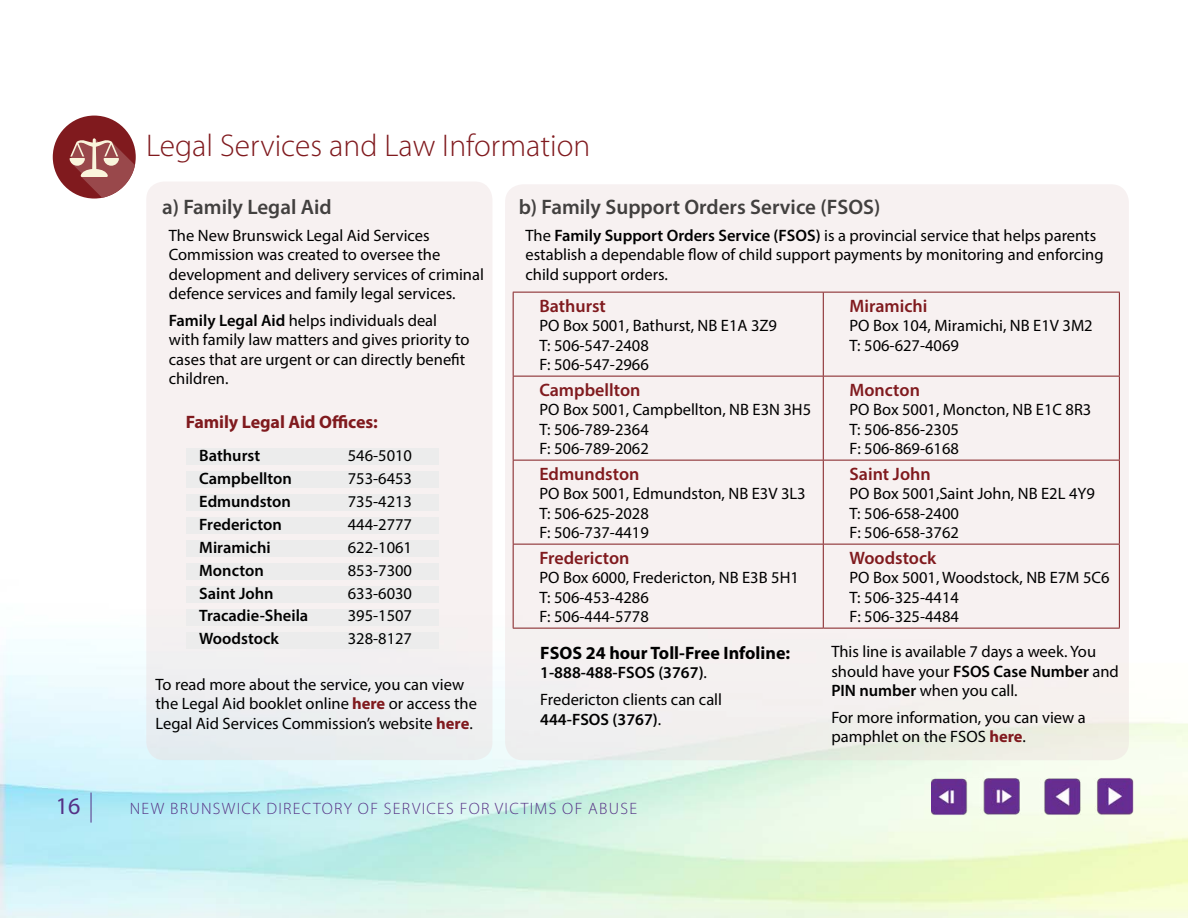
<style>
.page{position:relative;width:1188px;height:918px;background:#fff}
.page>*{position:absolute;margin:0;border:0;box-sizing:border-box;transform-origin:0 0}
.t1{font:300 31.5px "Myriad Pro";color:#801a1e}
.t2{font:24px "Myriad Pro";color:#553185}
.t3{font:600 21px "Myriad Pro";color:#42403f}
.t4{font:600 18px "Myriad Pro";color:#801a1e}
.t5{font:700 18px "Myriad Pro";color:#000}
.t6{font:700 18px "Myriad Pro";letter-spacing:-.005em;color:#801a1e}
.t7{font:16.5px/19.5px "Myriad Pro";color:#000}
.t8{font:600 16.5px "Myriad Pro";color:#000}
.t9{font:300 16.5px "Myriad Pro";letter-spacing:.08em;color:#553185}
.s1{font-weight:600}
.s2{font-weight:700;color:#801a1e}
.s3{font-weight:400}
</style>
<div class="page">
<img style="left:0;top:640px;width:1188px;height:278px">
<img style="left:932px;top:777px;width:202px;height:39px">
<hr style="left:91px;top:793px;width:1px;height:30px;background:#553185">
<div style="left:146px;top:182px;width:346px;height:578px;background:linear-gradient(to right,#f4f0f1,#f5f0f1);border-radius:18px"></div>
<div style="left:53px;top:116px;width:83px;height:83px;background:#801a1e;border-radius:50%"></div>
<svg style="left:69px;top:138px;width:66px;height:60px"></svg>
<div style="left:186px;top:448px;width:252px;height:17px;background:#ececec"></div>
<div style="left:186px;top:471px;width:252px;height:17px;background:#ececec"></div>
<div style="left:186px;top:494px;width:252px;height:17px;background:#ececec"></div>
<div style="left:186px;top:517px;width:252px;height:17px;background:#ececec"></div>
<div style="left:186px;top:540px;width:252px;height:17px;background:#ececec"></div>
<div style="left:186px;top:563px;width:252px;height:17px;background:#ececec"></div>
<div style="left:186px;top:586px;width:252px;height:17px;background:#ececec"></div>
<div style="left:186px;top:609px;width:252px;height:17px;background:#ececec"></div>
<div style="left:186px;top:632px;width:252px;height:17px;background:#ececec"></div>
<div style="left:505px;top:184px;width:624px;height:576px;background:#f7f1f1;border-radius:18px"></div>
<hr style="left:513px;top:292px;width:310px;height:1px;background:#801a1e">
<hr style="left:513px;top:292px;width:1px;height:84px;background:#801a1e">
<hr style="left:1119px;top:376px;width:1px;height:84px;background:#801a1e">
<hr style="left:513px;top:460px;width:1px;height:84px;background:#801a1e">
<hr style="left:1119px;top:544px;width:1px;height:84px;background:#801a1e">
<hr style="left:823px;top:628px;width:297px;height:1px;background:#801a1e">
<hr style="left:513px;top:376px;width:310px;height:1px;background:#801a1e">
<hr style="left:513px;top:376px;width:1px;height:84px;background:#801a1e">
<hr style="left:823px;top:376px;width:1px;height:84px;background:#801a1e">
<hr style="left:513px;top:460px;width:310px;height:1px;background:#801a1e">
<hr style="left:823px;top:292px;width:297px;height:1px;background:#801a1e">
<hr style="left:823px;top:292px;width:1px;height:84px;background:#801a1e">
<hr style="left:1119px;top:292px;width:1px;height:84px;background:#801a1e">
<hr style="left:823px;top:376px;width:297px;height:1px;background:#801a1e">
<hr style="left:823px;top:460px;width:297px;height:1px;background:#801a1e">
<hr style="left:823px;top:460px;width:1px;height:84px;background:#801a1e">
<hr style="left:1119px;top:460px;width:1px;height:84px;background:#801a1e">
<hr style="left:823px;top:544px;width:297px;height:1px;background:#801a1e">
<hr style="left:513px;top:544px;width:310px;height:1px;background:#801a1e">
<hr style="left:513px;top:544px;width:1px;height:84px;background:#801a1e">
<hr style="left:823px;top:544px;width:1px;height:84px;background:#801a1e">
<hr style="left:513px;top:628px;width:310px;height:1px;background:#801a1e">
<h1 class="t1" style="left:146px;top:127px;width:446px">Legal Services and Law Information</h1>
<p class="t3" style="left:162px;top:194px;width:171px">a) Family Legal Aid</p>
<p class="t7" style="left:169px;top:225px;width:317px">The New Brunswick Legal Aid Services Commission was created to oversee the development and delivery services of criminal defence services and family legal services.</p>
<p class="t7" style="left:169px;top:310px;width:302px"><span class="s1">Family Legal Aid</span> helps individuals deal with family law matters and gives priority to cases that are urgent or can directly benefit children.</p>
<p class="t6" style="left:186px;top:410px;width:194px">Family Legal Aid Offices:</p>
<p class="t8" style="left:199px;top:445px;width:63px">Bathurst</p>
<p class="t7" style="left:348px;top:445px;width:66px">546-5010</p>
<p class="t8" style="left:199px;top:468px;width:94px">Campbellton</p>
<p class="t7" style="left:348px;top:468px;width:66px">753-6453</p>
<p class="t8" style="left:199px;top:491px;width:93px">Edmundston</p>
<p class="t7" style="left:348px;top:491px;width:66px">735-4213</p>
<p class="t8" style="left:199px;top:514px;width:84px">Fredericton</p>
<p class="t7" style="left:348px;top:514px;width:66px">444-2777</p>
<p class="t8" style="left:199px;top:537px;width:73px">Miramichi</p>
<p class="t7" style="left:348px;top:537px;width:66px">622-1061</p>
<p class="t8" style="left:199px;top:560px;width:66px">Moncton</p>
<p class="t7" style="left:348px;top:560px;width:66px">853-7300</p>
<p class="t8" style="left:199px;top:583px;width:76px">Saint John</p>
<p class="t7" style="left:348px;top:583px;width:66px">633-6030</p>
<p class="t8" style="left:199px;top:605px;width:111px">Tracadie-Sheila</p>
<p class="t7" style="left:348px;top:606px;width:66px">395-1507</p>
<p class="t8" style="left:199px;top:628px;width:81px">Woodstock</p>
<p class="t7" style="left:348px;top:629px;width:66px">328-8127</p>
<p class="t7" style="left:156px;top:674px;width:323px">To read more about the service, you can view the Legal Aid booklet online <span class="s2">here</span> or access the<br>Legal Aid Services Commission’s website <span class="s2">here</span>.</p>
<p class="t3" style="left:519px;top:194px;width:363px">b) Family Support Orders Service (FSOS)</p>
<p class="t7" style="left:526px;top:225px;width:580px">The <span class="s1">Family Support Orders Service (FSOS)</span> is a provincial service that helps parents establish a dependable flow of child support payments by monitoring and enforcing child support orders.</p>
<p class="t4" style="left:539px;top:294px;width:68px">Bathurst</p>
<p class="t7" style="left:539px;top:316px;width:239px">PO Box 5001, Bathurst, NB E1A 3Z9<br>T: 506-547-2408<br>F: 506-547-2966</p>
<p class="t4" style="left:850px;top:294px;width:79px">Miramichi</p>
<p class="t7" style="left:850px;top:316px;width:245px">PO Box 104, Miramichi, NB E1V 3M2<br>T: 506-627-4069</p>
<p class="t4" style="left:539px;top:378px;width:103px">Campbellton</p>
<p class="t7" style="left:539px;top:400px;width:273px">PO Box 5001, Campbellton, NB E3N 3H5<br>T: 506-789-2364<br>F: 506-789-2062</p>
<p class="t4" style="left:539px;top:462px;width:102px">Edmundston</p>
<p class="t7" style="left:539px;top:484px;width:268px">PO Box 5001, Edmundston, NB E3V 3L3<br>T: 506-625-2028<br>F: 506-737-4419</p>
<p class="t4" style="left:539px;top:546px;width:92px">Fredericton</p>
<p class="t7" style="left:539px;top:568px;width:261px">PO Box 6000, Fredericton, NB E3B 5H1<br>T: 506-453-4286<br>F: 506-444-5778</p>
<p class="t5" style="left:540px;top:641px;width:251px">FSOS 24 hour Toll-Free Infoline:</p>
<p class="t7" style="left:540px;top:659px;width:183px;line-height:27px"><span class="s1">1-888-488-FSOS (3767)</span>.<br>Fredericton clients can call</p>
<p class="t8" style="left:540px;top:708px;width:123px">444-FSOS (3767)<span class="s3">.</span></p>
<p class="t4" style="left:850px;top:378px;width:72px">Moncton</p>
<p class="t7" style="left:850px;top:400px;width:243px">PO Box 5001, Moncton, NB E1C 8R3<br>T: 506-856-2305<br>F: 506-869-6168</p>
<p class="t4" style="left:850px;top:462px;width:83px">Saint John</p>
<p class="t7" style="left:850px;top:484px;width:247px">PO Box 5001,Saint John, NB E2L 4Y9<br>T: 506-658-2400<br>F: 506-658-3762</p>
<p class="t4" style="left:850px;top:546px;width:88px">Woodstock</p>
<p class="t7" style="left:850px;top:568px;width:262px">PO Box 5001, Woodstock, NB E7M 5C6<br>T: 506-325-4414<br>F: 506-325-4484</p>
<p class="t7" style="left:831px;top:642px;width:289px">This line is available 7 days a week. You should have your <span class="s1">FSOS Case Number</span> and<br><span class="s1">PIN number</span> when you call.</p>
<p class="t7" style="left:831px;top:707px;width:256px">For more information, you can view a pamphlet on the FSOS <span class="s2">here</span>.</p>
<h2 class="t2" style="left:56px;top:791px;width:26px">16</h2>
<p class="t9" style="left:130px;top:798px;width:509px">NEW BRUNSWICK DIRECTORY OF SERVICES FOR VICTIMS OF ABUSE</p>
</div>
